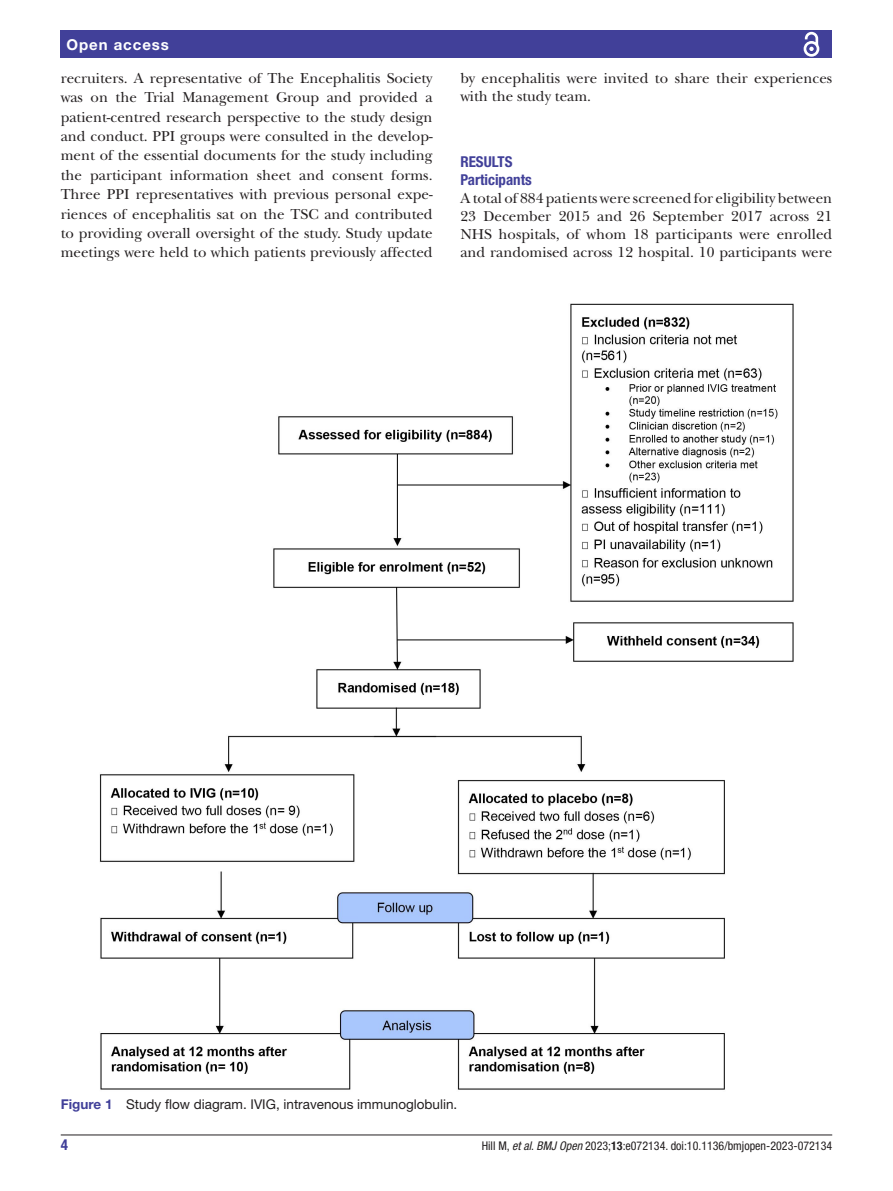
<style>
.page{position:relative;width:893px;height:1191px;background:#fff}
.page>*{position:absolute;margin:0;border:0;box-sizing:border-box;transform-origin:0 0}
.t1{font:15px/19.4px "New Baskerville";color:#231f20;text-align:justify}
.t2{font:700 condensed 15px/18px "Helvetica Neue LT Std";color:#414099}
.t3{font:700 15px "Helvetica Neue LT Std";letter-spacing:.065em;color:#fff}
.t4{font:13.5px "Helvetica Neue LT Std";color:#231f20}
.t5{font:condensed 12px "Helvetica Neue LT Std";color:#231f20}
.s1{font-weight:700;color:#414099}
.s2{font-style:italic}
.s3{font-weight:700}
</style>
<div class="page">
<hr style="left:61px;top:1134px;width:771px;height:1px;background:#231f20">
<div style="left:61px;top:31px;width:771px;height:27px;background:#414099"></div>
<svg style="left:803px;top:31px;width:17px;height:26px"></svg>
<img style="left:99px;top:303px;width:695px;height:787px">
<p class="t3" style="left:66px;top:35px;width:104px">Open access</p>
<p class="t1" style="left:61px;top:69px;width:373px">recruiters. A representative of The Encephalitis Society was on the Trial Management Group and provided a patient-centred research perspective to the study design and conduct. PPI groups were consulted in the develop&shy;ment of the essential documents for the study including the participant information sheet and consent forms.<br>Three PPI representatives with previous personal expe&shy;riences of encephalitis sat on the TSC and contributed to providing overall oversight of the study. Study update meetings were held to which patients previously affected</p>
<p class="t1" style="left:460px;top:69px;width:373px;line-height:18px">by encephalitis were invited to share their experiences with the study team.</p>
<p class="t2" style="left:460px;top:153px;width:73px">RESULTS<br>Participants</p>
<p class="t1" style="left:460px;top:190px;width:373px;line-height:18px">A total of 884 patients were screened for eligibility between 23 December 2015 and 26 September 2017 across 21<br>NHS hospitals, of whom 18 participants were enrolled and randomised across 12 hospital. 10 participants were</p>
<p class="t4" style="left:61px;top:1096px;width:398px"><span class="s1">Figure 1</span> Study flow diagram. IVIG, intravenous immunoglobulin.</p>
<p class="t2" style="left:61px;top:1135px;width:9px">4</p>
<p class="t5" style="left:482px;top:1138px;width:352px">Hill M, <span class="s2">et al</span>. <span class="s2">BMJ Open</span> 2023;<span class="s3">13</span>:e072134. doi:10.1136/bmjopen-2023-072134</p>
</div>
